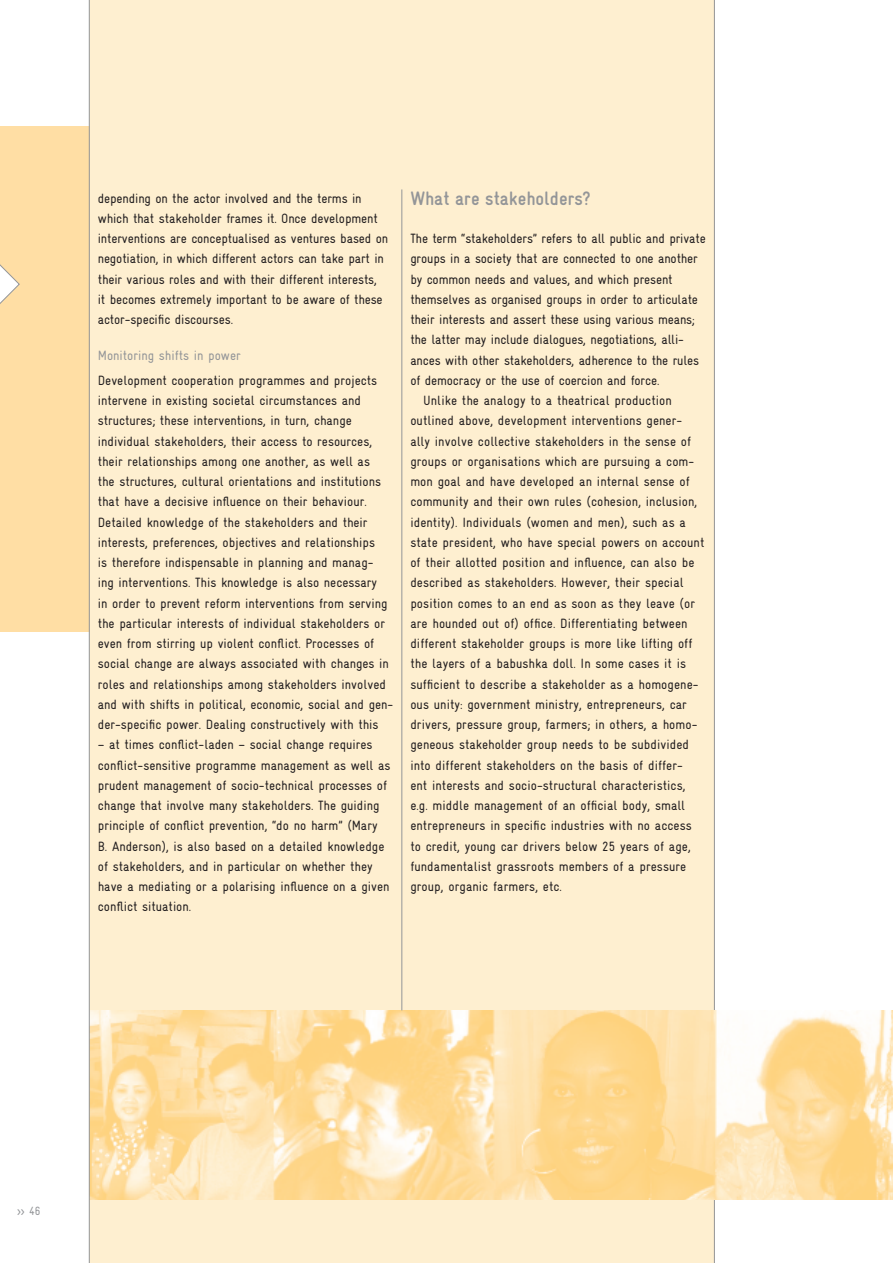
<style>
.page{position:relative;width:893px;height:1263px;background:#fff}
.page>*{position:absolute;margin:0;border:0;box-sizing:border-box;transform-origin:0 0}
.t1{font:700 condensed 19.5px "Gravur";color:#939598}
.t2{font:condensed 13.5px/20.2px "Gravur";color:#231f20}
.t3{font:condensed 13.5px "Gravur";color:#939598}
.t4{font:condensed 12px "Gravur";color:#939598}
</style>
<div class="page">
<div style="left:89px;top:0;width:625px;height:1263px;background:#feefd0"></div>
<hr style="left:714px;top:0;width:1px;height:1263px;background:#939598">
<img style="left:90px;top:1010px;width:803px;height:190px">
<div style="left:0;top:126px;width:89px;height:505px;background:#ffdea4"></div>
<hr style="left:89px;top:0;width:1px;height:1263px;background:#939598">
<svg style="left:0;top:264px;width:20px;height:40px"></svg>
<hr style="left:402px;top:189px;width:1px;height:821px;background:#939598">
<p class="t2" style="left:98px;top:188px;width:292px">depending on the actor involved and the terms in which that stakeholder frames it. Once development interventions are conceptualised as ventures based on negotiation, in which different actors can take part in their various roles and with their different interests,<br>it becomes extremely important to be aware of these actor-specific discourses.</p>
<p class="t3" style="left:98px;top:348px;width:144px">Monitoring shifts in power</p>
<p class="t2" style="left:98px;top:370px;width:297px">Development cooperation programmes and projects intervene in existing societal circumstances and structures; these interventions, in turn, change individual stakeholders, their access to resources, their relationships among one another, as well as<br>the structures, cultural orientations and institutions that have a decisive influence on their behaviour.<br>Detailed knowledge of the stakeholders and their interests, preferences, objectives and relationships<br>is therefore indispensable in planning and manag-<br>ing interventions. This knowledge is also necessary<br>in order to prevent reform interventions from serving the particular interests of individual stakeholders or even from stirring up violent conflict. Processes of social change are always associated with changes in roles and relationships among stakeholders involved and with shifts in political, economic, social and gen&shy;der-specific power. Dealing constructively with this</p>
<p class="t2" style="left:98px;top:735px;width:294px">– at times conflict-laden – social change requires conflict-sensitive programme management as well as prudent management of socio-technical processes of change that involve many stakeholders. The guiding principle of conflict prevention, “do no harm” (Mary<br>B. Anderson), is also based on a detailed knowledge of stakeholders, and in particular on whether they have a mediating or a polarising influence on a given conflict situation.</p>
<h1 class="t1" style="left:410px;top:187px;width:182px">What are stakeholders?</h1>
<p class="t2" style="left:410px;top:228px;width:297px">The term “stakeholders” refers to all public and private</p>
<p class="t2" style="left:410px;top:249px;width:289px">groups in a society that are connected to one another</p>
<p class="t2" style="left:410px;top:269px;width:264px">by common needs and values, and which present</p>
<p class="t2" style="left:410px;top:289px;width:289px">themselves as organised groups in order to articulate</p>
<p class="t2" style="left:410px;top:309px;width:286px">their interests and assert these using various means;</p>
<p class="t2" style="left:410px;top:330px;width:275px">the latter may include dialogues, negotiations, alli-</p>
<p class="t2" style="left:410px;top:350px;width:290px">ances with other stakeholders, adherence to the rules</p>
<p class="t2" style="left:410px;top:370px;width:251px">of democracy or the use of coercion and force.</p>
<p class="t2" style="left:423px;top:390px;width:250px">Unlike the analogy to a theatrical production</p>
<p class="t2" style="left:410px;top:411px;width:273px">outlined above, development interventions gener-</p>
<p class="t2" style="left:410px;top:431px;width:282px">ally involve collective stakeholders in the sense of</p>
<p class="t2" style="left:410px;top:451px;width:285px">groups or organisations which are pursuing a com-</p>
<p class="t2" style="left:410px;top:471px;width:281px">mon goal and have developed an internal sense of</p>
<p class="t2" style="left:410px;top:492px;width:288px">community and their own rules (cohesion, inclusion,</p>
<p class="t2" style="left:410px;top:512px;width:277px">identity). Individuals (women and men), such as a</p>
<p class="t2" style="left:410px;top:532px;width:296px">state president, who have special powers on account</p>
<p class="t2" style="left:410px;top:552px;width:286px">of their allotted position and influence, can also be</p>
<p class="t2" style="left:410px;top:573px;width:275px">described as stakeholders. However, their special</p>
<p class="t2" style="left:410px;top:593px;width:286px">position comes to an end as soon as they leave (or</p>
<p class="t2" style="left:410px;top:613px;width:279px">are hounded out of) office. Differentiating between</p>
<p class="t2" style="left:410px;top:633px;width:284px">different stakeholder groups is more like lifting off</p>
<p class="t2" style="left:410px;top:654px;width:277px">the layers of a babushka doll. In some cases it is</p>
<p class="t2" style="left:410px;top:674px;width:290px">sufficient to describe a stakeholder as a homogene-</p>
<p class="t2" style="left:410px;top:694px;width:278px">ous unity: government ministry, entrepreneurs, car</p>
<p class="t2" style="left:410px;top:714px;width:289px">drivers, pressure group, farmers; in others, a homo-</p>
<p class="t2" style="left:410px;top:735px;width:280px">geneous stakeholder group needs to be subdivided</p>
<p class="t2" style="left:410px;top:755px;width:274px">into different stakeholders on the basis of differ-</p>
<p class="t2" style="left:410px;top:775px;width:277px">ent interests and socio-structural characteristics,</p>
<p class="t2" style="left:410px;top:795px;width:276px">e.g. middle management of an official body, small</p>
<p class="t2" style="left:410px;top:816px;width:283px">entrepreneurs in specific industries with no access</p>
<p class="t2" style="left:410px;top:836px;width:282px">to credit, young car drivers below 25 years of age,</p>
<p class="t2" style="left:410px;top:856px;width:277px">fundamentalist grassroots members of a pressure</p>
<p class="t2" style="left:410px;top:876px;width:153px">group, organic farmers, etc.</p>
<p class="t4" style="left:17px;top:1204px;width:25px">&gt;&gt; 46</p>
</div>
